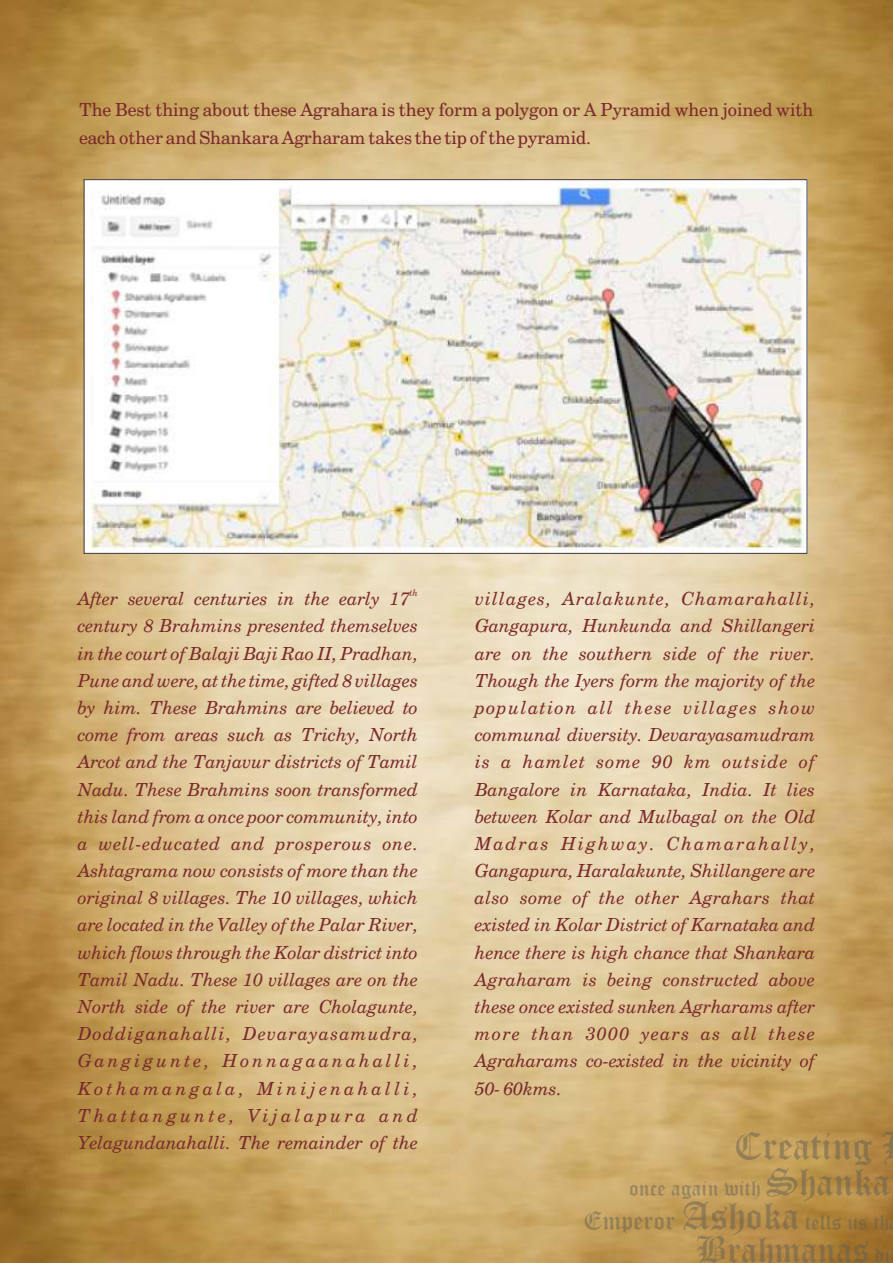
<style>
.page{position:relative;width:893px;height:1263px;background:#fff}
.page>*{position:absolute;margin:0;border:0;box-sizing:border-box;transform-origin:0 0}
.t1{font:39px "Old English Text";color:rgb(97 94 84/.5)}
.t2{font:36.75px "Old English Text";color:rgb(97 94 84/.5)}
.t3{font:21.6px/34.3px "Old English Text";color:rgb(97 94 84/.5);text-align:right}
.t4{font:italic 18px/27.2px "Century Schlbk Cyrillic BT";color:#7a292b}
.t5{font:18px/27.2px "Century Schlbk Cyrillic BT";color:#7a292b}
.t6{font:italic 9px "Century Schlbk Cyrillic BT";color:#7a292b}
.s1{font-size:39px}
.s2{font-size:25.95px}
.s3{font-size:21.6px}
</style>
<div class="page">
<img style="left:0;top:0;width:893px;height:1263px">
<img style="left:86px;top:181px;width:719px;height:371px">
<p class="t5" style="left:79px;top:98px;width:736px">The Best thing about these Agrahara is they form a polygon or A Pyramid when joined with each other and Shankara Agrharam takes the tip of the pyramid.</p>
<p class="t6" style="left:410px;top:589px;width:10px">th</p>
<p class="t4" style="left:78px;top:587px;width:342px">After several centuries in the early 17 century 8 Brahmins presented themselves in the court of Balaji Baji Rao II, Pradhan, Pune and were, at the time, gifted 8 villages by him. These Brahmins are believed to come from areas such as Trichy, North Arcot and the Tanjavur districts of Tamil Nadu. These Brahmins soon transformed this land from a once poor community, into a well-educated and prosperous one.<br>Ashtagrama now consists of more than the original 8 villages. The 10 villages, which are located in the Valley of the Palar River, which flows through the Kolar district into Tamil Nadu. These 10 villages are on the North side of the river are Cholagunte, Doddiganahalli, Devarayasamudra, Gangigunte, Honnagaanahalli, Kothamangala, Minijenahalli, Thattangunte, Vijalapura and Yelagundanahalli. The remainder of the</p>
<p class="t4" style="left:475px;top:587px;width:342px;text-align:justify">villages, Aralakunte, Chamarahalli, Gangapura, Hunkunda and Shillangeri are on the southern side of the river.<br>Though the Iyers form the majority of the population all these villages show communal diversity. Devarayasamudram is a hamlet some 90 km outside of Bangalore in Karnataka, India. It lies between Kolar and Mulbagal on the Old Madras Highway. Chamarahally, Gangapura, Haralakunte, Shillangere are also some of the other Agrahars that existed in Kolar District of Karnataka and hence there is high chance that Shankara Agraharam is being constructed above these once existed sunken Agrharams after more than 3000 years as all these Agraharams co-existed in the vicinity of 50- 60kms.</p>
<h1 class="t1" style="left:734px;top:1133px;width:140px">Creating</h1>
<p class="t3" style="left:584px;top:1172px;width:308px">once again with <span class="s1">Shanka<br></span><span class="s2">Emperor</span> <span class="s1">Ashoka</span> tells us th</p>
<h2 class="t2" style="left:696px;top:1238px;width:196px">Brahmanas <span class="s3">di</span></h2>
</div>
